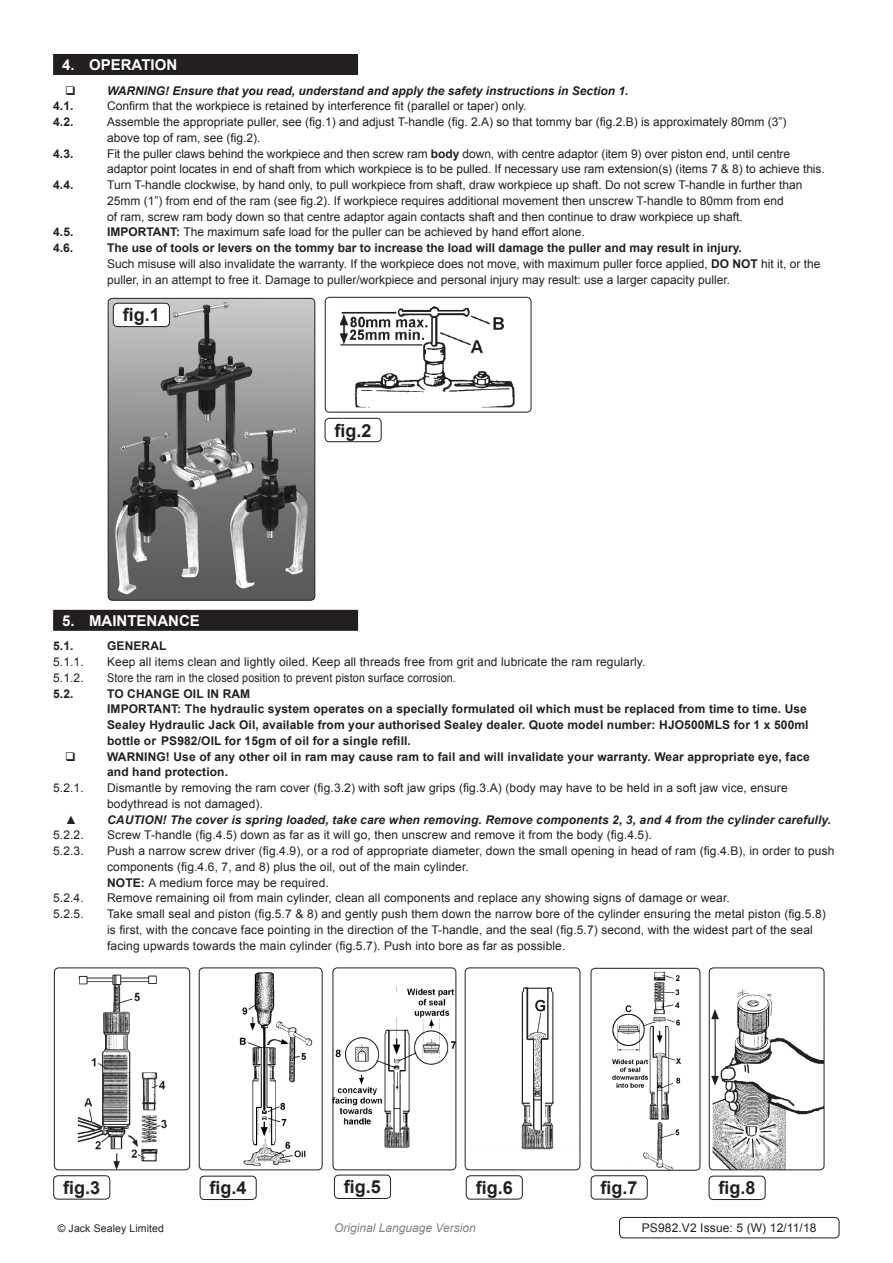
<style>
.page{position:relative;width:893px;height:1263px;background:#fff}
.page>*{position:absolute;margin:0;border:0;box-sizing:border-box;transform-origin:0 0}
.t1{font:700 18px "Arial";color:#231f20}
.t2{font:700 15px "Arial";color:#fff}
.Body{font:12px/15.8px "Arial";color:#231f20}
.Body-2{font:700 12px/15.8px "Arial";letter-spacing:.01em;color:#231f20}
.t3{font:italic 700 12px "Arial";letter-spacing:.01em;color:#231f20}
.Body-3{font:12px "Arial";color:#231f20;scale:.9 1}
.Body__Footer{font:12px "Arial";letter-spacing:.01em;color:#231f20}
.t4{font:italic 12px "Arial";color:#808285}
.Body__Justified__7pt{font:10.5px "Arial";letter-spacing:.01em;color:#231f20}
.s1{font-weight:700}
</style>
<div class="page">
<div style="left:53px;top:54px;width:305px;height:21px;background:#231f20"></div>
<div style="left:53px;top:610px;width:305px;height:21px;background:#231f20"></div>
<img style="left:108px;top:298px;width:207px;height:302px">
<div style="left:108px;top:298px;width:207px;height:303px;border:1px solid #231f20;border-radius:4px"></div>
<div style="left:113px;top:303px;width:56px;height:24px;background:#fff;border-radius:4px"></div>
<div style="left:113px;top:303px;width:57px;height:24px;border:1px solid #231f20;border-radius:4px"></div>
<img style="left:340px;top:306px;width:175px;height:102px">
<div style="left:325px;top:297px;width:206px;height:115px;border:1px solid #231f20;border-radius:4px"></div>
<img style="left:77px;top:974px;width:90px;height:194px">
<div style="left:54px;top:967px;width:136px;height:203px;border:1px solid #231f20;border-radius:4px"></div>
<img style="left:239px;top:972px;width:83px;height:198px">
<div style="left:199px;top:967px;width:124px;height:203px;border:1px solid #231f20;border-radius:4px"></div>
<img style="left:335px;top:986px;width:119px;height:162px">
<div style="left:333px;top:967px;width:123px;height:203px;border:1px solid #231f20;border-radius:4px"></div>
<img style="left:521px;top:987px;width:57px;height:163px">
<div style="left:465px;top:967px;width:115px;height:203px;border:1px solid #231f20;border-radius:4px"></div>
<img style="left:709px;top:989px;width:115px;height:181px">
<div style="left:709px;top:967px;width:115px;height:203px;border:1px solid #231f20;border-radius:4px"></div>
<img style="left:612px;top:968px;width:88px;height:202px">
<div style="left:591px;top:968px;width:109px;height:202px;border:1px solid #231f20;border-radius:4px"></div>
<div style="left:619px;top:1217px;width:220px;height:21px;border:1px solid #231f20;border-radius:4px"></div>
<div style="left:325px;top:418px;width:56px;height:24px;border:1px solid #231f20;border-radius:4px"></div>
<div style="left:365px;top:349px;width:39px;height:23px;background:#fff"></div>
<div style="left:54px;top:1175px;width:56px;height:24px;border:1px solid #231f20;border-radius:4px"></div>
<div style="left:200px;top:1176px;width:56px;height:24px;border:1px solid #231f20;border-radius:4px"></div>
<div style="left:334px;top:1175px;width:57px;height:24px;border:1px solid #231f20;border-radius:4px"></div>
<div style="left:466px;top:1175px;width:57px;height:24px;border:1px solid #231f20;border-radius:4px"></div>
<div style="left:591px;top:1175px;width:56px;height:24px;border:1px solid #231f20;border-radius:4px"></div>
<div style="left:709px;top:1176px;width:56px;height:24px;border:1px solid #231f20;border-radius:4px"></div>
<p class="t2" style="left:62px;top:54px;width:117px">4. OPERATION</p>
<p class="t3" style="left:107px;top:82px;width:523px">WARNING! Ensure that you read, understand and apply the safety instructions in Section 1.</p>
<p class="Body-2" style="left:53px;top:99px;width:22px">4.1.</p>
<p class="Body" style="left:107px;top:98px;width:421px">Confirm that the workpiece is retained by interference fit (parallel or taper) only.</p>
<p class="Body-2" style="left:53px;top:114px;width:22px">4.2.</p>
<p class="Body" style="left:107px;top:114px;width:681px">Assemble the appropriate puller, see (fig.1) and adjust T-handle (fig. 2.A) so that tommy bar (fig.2.B) is approximately 80mm (3”) above top of ram, see (fig.2).</p>
<p class="Body-2" style="left:53px;top:146px;width:22px">4.3.</p>
<p class="Body" style="left:107px;top:146px;width:719px">Fit the puller claws behind the workpiece and then screw ram <span class="s1">body</span> down, with centre adaptor (item 9) over piston end, until centre adaptor point locates in end of shaft from which workpiece is to be pulled. If necessary use ram extension(s) (items 7 &amp; 8) to achieve this.</p>
<p class="Body-2" style="left:53px;top:177px;width:22px">4.4.</p>
<p class="Body" style="left:107px;top:177px;width:697px">Turn T-handle clockwise, by hand only, to pull workpiece from shaft, draw workpiece up shaft. Do not screw T-handle in further than<br>25mm (1”) from end of the ram (see fig.2). If workpiece requires additional movement then unscrew T-handle to 80mm from end<br>of ram, screw ram body down so that centre adaptor again contacts shaft and then continue to draw workpiece up shaft.</p>
<p class="Body-2" style="left:53px;top:225px;width:22px">4.5.</p>
<p class="Body" style="left:107px;top:224px;width:479px"><span class="s1">IMPORTANT:</span> The maximum safe load for the puller can be achieved by hand effort alone.</p>
<p class="Body-2" style="left:53px;top:240px;width:22px">4.6.</p>
<p class="Body-2" style="left:107px;top:240px;width:636px">The use of tools or levers on the tommy bar to increase the load will damage the puller and may result in injury.</p>
<p class="Body" style="left:107px;top:256px;width:715px">Such misuse will also invalidate the warranty. If the workpiece does not move, with maximum puller force applied, <span class="s1">DO NOT</span> hit it, or the puller, in an attempt to free it. Damage to puller/workpiece and personal injury may result: use a larger capacity puller.</p>
<p class="t1" style="left:123px;top:303px;width:39px">fig.1</p>
<p class="t1" style="left:334px;top:418px;width:39px">fig.2</p>
<p class="t2" style="left:62px;top:610px;width:139px">5. MAINTENANCE</p>
<p class="Body-2" style="left:53px;top:639px;width:22px">5.1.</p>
<p class="Body-2" style="left:107px;top:639px;width:61px">GENERAL</p>
<p class="Body" style="left:53px;top:654px;width:32px">5.1.1.</p>
<p class="Body" style="left:107px;top:654px;width:540px">Keep all items clean and lightly oiled. Keep all threads free from grit and lubricate the ram regularly.</p>
<p class="Body" style="left:53px;top:670px;width:32px">5.1.2.</p>
<p class="Body-3" style="left:107px;top:670px;width:389px">Store the ram in the closed position to prevent piston surface corrosion.</p>
<p class="Body-2" style="left:53px;top:686px;width:22px">5.2.</p>
<p class="Body-2" style="left:107px;top:686px;width:145px">TO CHANGE OIL IN RAM</p>
<p class="Body-2" style="left:107px;top:702px;width:703px">IMPORTANT: The hydraulic system operates on a specially formulated oil which must be replaced from time to time. Use<br>Sealey Hydraulic Jack Oil, available from your authorised Sealey dealer. Quote model number: HJO500MLS for 1 x 500ml bottle or PS982/OIL for 15gm of oil for a single refill.</p>
<p class="Body-2" style="left:107px;top:749px;width:704px">WARNING! Use of any other oil in ram may cause ram to fail and will invalidate your warranty. Wear appropriate eye, face and hand protection.</p>
<p class="Body" style="left:53px;top:780px;width:32px">5.2.1.</p>
<p class="Body" style="left:107px;top:780px;width:682px">Dismantle by removing the ram cover (fig.3.2) with soft jaw grips (fig.3.A) (body may have to be held in a soft jaw vice, ensure bodythread is not damaged).</p>
<p class="Body" style="left:65px;top:812px;width:13px">▲</p>
<p class="t3" style="left:107px;top:811px;width:726px">CAUTION! The cover is spring loaded, take care when removing. Remove components 2, 3, and 4 from the cylinder carefully.</p>
<p class="Body" style="left:53px;top:827px;width:32px">5.2.2.</p>
<p class="Body" style="left:107px;top:827px;width:546px">Screw T-handle (fig.4.5) down as far as it will go, then unscrew and remove it from the body (fig.4.5).</p>
<p class="Body" style="left:53px;top:843px;width:32px">5.2.3.</p>
<p class="Body" style="left:107px;top:843px;width:729px">Push a narrow screw driver (fig.4.9), or a rod of appropriate diameter, down the small opening in head of ram (fig.4.B), in order to push components (fig.4.6, 7, and 8) plus the oil, out of the main cylinder.</p>
<p class="Body" style="left:107px;top:875px;width:223px"><span class="s1">NOTE:</span> A medium force may be required.</p>
<p class="Body" style="left:53px;top:890px;width:32px">5.2.4.</p>
<p class="Body" style="left:107px;top:890px;width:624px">Remove remaining oil from main cylinder, clean all components and replace any showing signs of damage or wear.</p>
<p class="Body" style="left:53px;top:906px;width:32px">5.2.5.</p>
<p class="Body" style="left:107px;top:906px;width:720px">Take small seal and piston (fig.5.7 &amp; 8) and gently push them down the narrow bore of the cylinder ensuring the metal piston (fig.5.8) is first, with the concave face pointing in the direction of the T-handle, and the seal (fig.5.7) second, with the widest part of the seal facing upwards towards the main cylinder (fig.5.7). Push into bore as far as possible.</p>
<p class="t1" style="left:63px;top:1176px;width:39px">fig.3</p>
<p class="t1" style="left:210px;top:1176px;width:39px">fig.4</p>
<p class="t1" style="left:344px;top:1175px;width:39px">fig.5</p>
<p class="t1" style="left:476px;top:1176px;width:39px">fig.6</p>
<p class="t1" style="left:600px;top:1176px;width:39px">fig.7</p>
<p class="t1" style="left:718px;top:1176px;width:39px">fig.8</p>
<p class="Body__Justified__7pt" style="left:58px;top:1221px;width:108px">© Jack Sealey Limited</p>
<p class="t4" style="left:334px;top:1220px;width:143px">Original Language Version</p>
<p class="Body__Footer" style="left:642px;top:1220px;width:176px">PS982.V2 Issue: 5 (W) 12/11/18</p>
</div>
